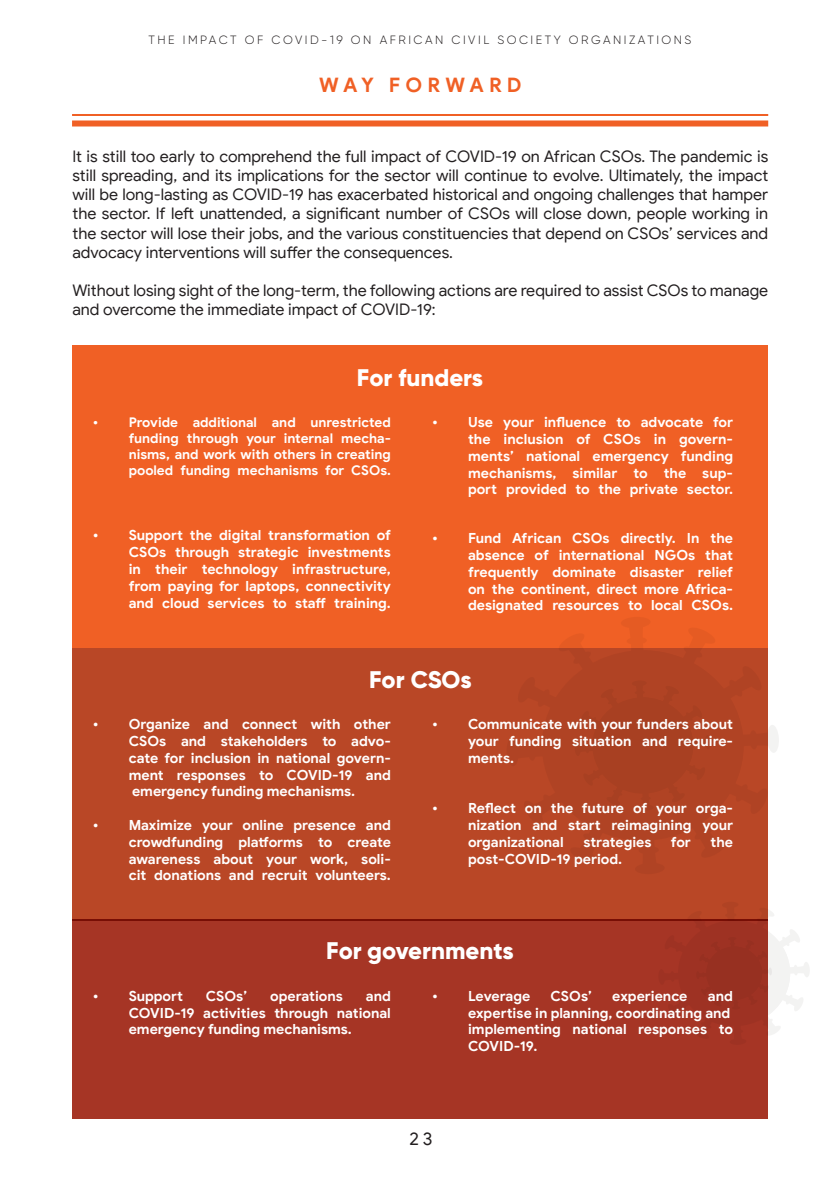
<style>
.page{position:relative;width:840px;height:1191px;background:#fff}
.page>*{position:absolute;margin:0;border:0;box-sizing:border-box;transform-origin:0 0}
.t1{font:800 24px "Gilroy";color:#fff}
.t2{font:700 20px "Google Sans";letter-spacing:.255em;color:#f06025}
.t3{font:18px "Google Sans";color:#231f20}
.t4{font:16px/19.2px "Google Sans";color:#231f20;text-align:justify}
.t5{font:700 14px/16.8px "Google Sans";color:#fff;text-align:justify}
.t6{font:700 13.4px/16px "Google Sans";color:#fff;text-align:justify}
.t7{font:300 12px "Gilroy";letter-spacing:.21em;color:#231f20}
</style>
<div class="page">
<div style="left:802px;top:961px;width:7px;height:16px;background:#f3f3f2;border-radius:50%"></div>
<svg style="left:767px;top:906px;width:37px;height:134px"></svg>
<svg style="left:766px;top:724px;width:12px;height:29px"></svg>
<div style="left:72px;top:120px;width:695px;height:6px;background:#f06025"></div>
<hr style="left:72px;top:114px;width:695px;height:2px;background:#f06025">
<div style="left:73px;top:346px;width:694px;height:302px;background:#f06025"></div>
<div style="left:73px;top:648px;width:694px;height:272px;background:#b94726"></div>
<div style="left:73px;top:919px;width:694px;height:200px;background:#a63525"></div>
<p class="t7" style="left:148px;top:32px;width:544px">THE IMPACT OF COVID-19 ON AFRICAN CIVIL SOCIETY ORGANIZATIONS</p>
<h2 class="t2" style="left:319px;top:72px;width:204px">WAY FORWARD</h2>
<p class="t4" style="left:72px;top:146px;width:697px">It is still too early to comprehend the full impact of COVID-19 on African CSOs. The pandemic is still spreading, and its implications for the sector will continue to evolve. Ultimately, the impact will be long-lasting as COVID-19 has exacerbated historical and ongoing challenges that hamper the sector. If left unattended, a significant number of CSOs will close down, people working in the sector will lose their jobs, and the various constituencies that depend on CSOs’ services and advocacy interventions will suffer the consequences.</p>
<p class="t4" style="left:72px;top:281px;width:697px">Without losing sight of the long-term, the following actions are required to assist CSOs to manage and overcome the immediate impact of COVID-19:</p>
<h1 class="t1" style="left:357px;top:362px;width:128px">For funders</h1>
<p class="t6" style="left:93px;top:414px;width:299px">• Provide additional and unrestricted</p>
<p class="t6" style="left:129px;top:430px;width:263px;text-indent:-36px">• funding through your internal mecha&shy;nisms, and work with others in creating pooled funding mechanisms for CSOs.</p>
<p class="t5" style="left:468px;top:414px;width:266px;text-indent:-36px">• Use your influence to advocate for the inclusion of CSOs in govern&shy;ments’ national emergency funding mechanisms, similar to the sup&shy;port provided to the private sector.</p>
<p class="t5" style="left:468px;top:530px;width:266px;text-indent:-36px">• Fund African CSOs directly. In the absence of international NGOs that frequently dominate disaster relief on the continent, direct more Africa-</p>
<p class="t5" style="left:432px;top:597px;width:302px">• designated resources to local CSOs.</p>
<p class="t5" style="left:129px;top:527px;width:263px;text-indent:-36px">• Support the digital transformation of CSOs through strategic investments in their technology infrastructure, from paying for laptops, connectivity and cloud services to staff training.</p>
<h1 class="t1" style="left:369px;top:664px;width:104px">For CSOs</h1>
<p class="t5" style="left:129px;top:716px;width:263px;text-indent:-36px">• Organize and connect with other CSOs and stakeholders to advo&shy;cate for inclusion in national govern&shy;ment responses to COVID-19 and</p>
<p class="t5" style="left:93px;top:783px;width:264px">• emergency funding mechanisms.</p>
<p class="t5" style="left:129px;top:817px;width:263px;text-indent:-36px">• Maximize your online presence and crowdfunding platforms to create awareness about your work, soli&shy;cit donations and recruit volunteers.</p>
<p class="t5" style="left:468px;top:716px;width:266px;text-indent:-36px">• Communicate with your funders about your funding situation and require&shy;ments.</p>
<p class="t5" style="left:432px;top:800px;width:302px;text-align:right">• Reflect on the future of your orga&shy;nization and start reimagining your</p>
<p class="t5" style="left:432px;top:833px;width:133px">• organizational</p>
<p class="t5" style="left:583px;top:833px;width:70px">strategies</p>
<p class="t5" style="left:670px;top:833px;width:21px">for</p>
<p class="t5" style="left:710px;top:833px;width:24px">the</p>
<p class="t5" style="left:468px;top:850px;width:156px">post-COVID-19 period.</p>
<h1 class="t1" style="left:326px;top:935px;width:189px">For governments</h1>
<p class="t5" style="left:93px;top:987px;width:92px">• Support</p>
<p class="t5" style="left:206px;top:987px;width:43px">CSOs’</p>
<p class="t5" style="left:270px;top:987px;width:74px">operations</p>
<p class="t5" style="left:365px;top:987px;width:27px">and</p>
<p class="t5" style="left:93px;top:1004px;width:299px;text-align:center">• COVID-19 activities through national emergency funding mechanisms.</p>
<p class="t5" style="left:432px;top:987px;width:100px">• Leverage</p>
<p class="t5" style="left:550px;top:987px;width:43px">CSOs’</p>
<p class="t5" style="left:612px;top:987px;width:77px">experience</p>
<p class="t5" style="left:707px;top:987px;width:27px">and</p>
<p class="t5" style="left:432px;top:1004px;width:300px">• expertise in planning, coordinating and</p>
<p class="t5" style="left:432px;top:1021px;width:302px">• implementing national responses to</p>
<p class="t5" style="left:432px;top:1038px;width:107px">• COVID-19.</p>
<p class="t3" style="left:409px;top:1127px;width:25px">23</p>
</div>
